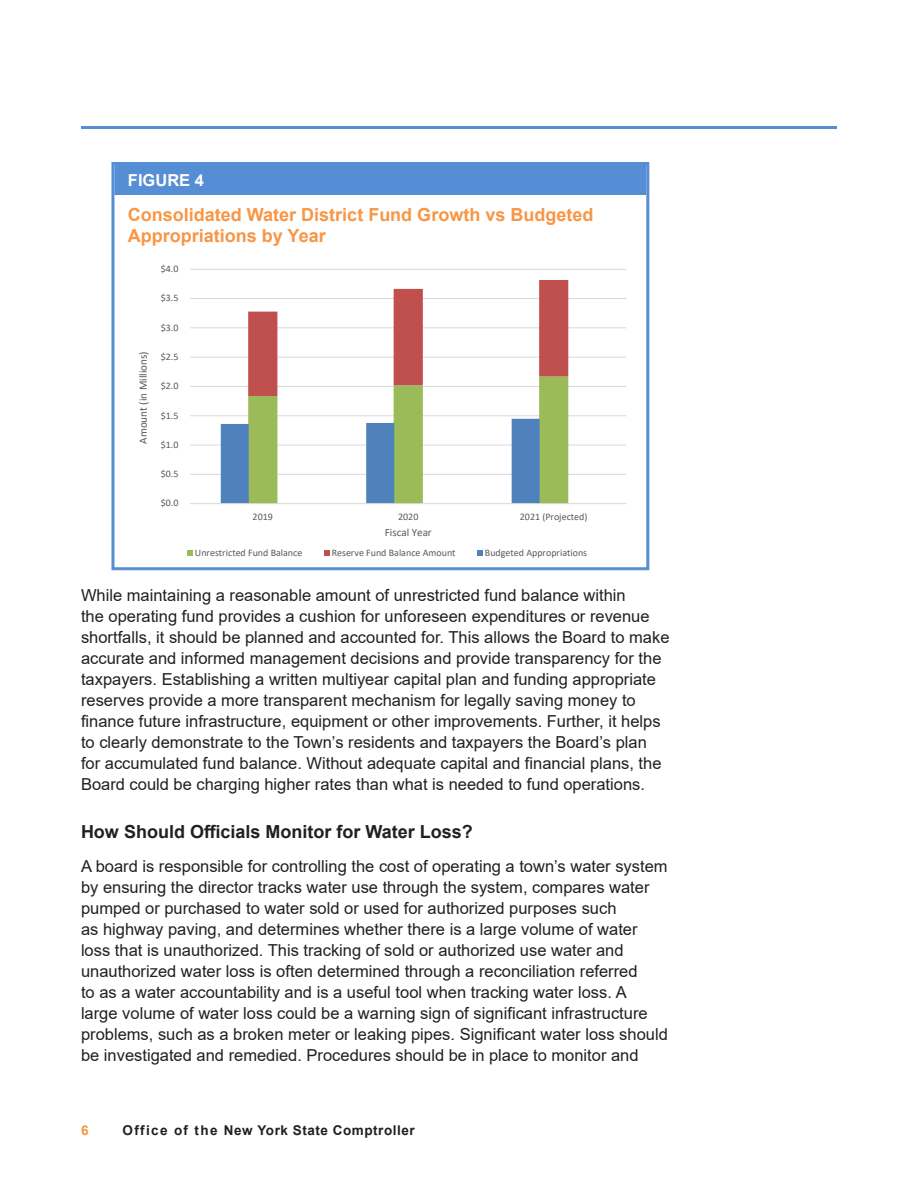
<style>
.page{position:relative;width:918px;height:1188px;background:#fff}
.page>*{position:absolute;margin:0;border:0;box-sizing:border-box;transform-origin:0 0}
._7_Figures{font:700 18px/21px "Arial";color:#f79646}
.Small_Subhead{font:700 18px "Arial";color:#231f20}
.Body_Text{font:16.5px/21px "Arial";color:#231f20}
._7_Figures-2{font:700 16.5px "Arial";color:#fff}
.t1{font:700 13.5px "Arial";letter-spacing:.04em;color:#231f20}
.t2{font:700 13.5px "Arial";color:#f79646}
.t3{font:11.1px "Calibri";color:#595959}
.t4{font:10.05px "Calibri";color:#595959}
</style>
<div class="page">
<hr style="left:81px;top:126px;width:756px;height:3px;background:#558ed5">
<div style="left:114px;top:165px;width:532px;height:30px;background:#558ed5"></div>
<div style="left:111px;top:162px;width:538px;height:408px;border:3px solid #558ed5"></div>
<svg style="left:187px;top:269px;width:440px;height:287px"></svg>
<p class="_7_Figures-2" style="left:128px;top:169px;width:78px">FIGURE 4</p>
<p class="_7_Figures" style="left:128px;top:204px;width:467px">Consolidated Water District Fund Growth vs Budgeted<br>Appropriations by Year</p>
<p class="t4" style="left:161px;top:262px;width:19px">$4.0</p>
<p class="t4" style="left:161px;top:291px;width:19px">$3.5</p>
<p class="t3" style="left:135px;top:444px;width:94px;rotate:-90deg">Amount (in Millions)</p>
<p class="t4" style="left:161px;top:320px;width:19px">$3.0</p>
<p class="t4" style="left:161px;top:350px;width:19px">$2.5</p>
<p class="t4" style="left:161px;top:379px;width:19px">$2.0</p>
<p class="t4" style="left:161px;top:408px;width:19px">$1.5</p>
<p class="t4" style="left:161px;top:438px;width:19px">$1.0</p>
<p class="t4" style="left:161px;top:467px;width:19px">$0.5</p>
<p class="t4" style="left:161px;top:496px;width:19px">$0.0</p>
<p class="t4" style="left:253px;top:509px;width:22px">2019</p>
<p class="t4" style="left:398px;top:509px;width:22px">2020</p>
<p class="t4" style="left:520px;top:509px;width:69px">2021 (Projected)</p>
<p class="t3" style="left:385px;top:525px;width:49px">Fiscal Year</p>
<p class="t4" style="left:195px;top:546px;width:109px">Unrestricted Fund Balance</p>
<p class="t4" style="left:332px;top:546px;width:125px">Reserve Fund Balance Amount</p>
<p class="t4" style="left:485px;top:546px;width:104px">Budgeted Appropriations</p>
<p class="Body_Text" style="left:81px;top:584px;width:590px">While maintaining a reasonable amount of unrestricted fund balance within<br>the operating fund provides a cushion for unforeseen expenditures or revenue shortfalls, it should be planned and accounted for. This allows the Board to make accurate and informed management decisions and provide transparency for the taxpayers. Establishing a written multiyear capital plan and funding appropriate reserves provide a more transparent mechanism for legally saving money to finance future infrastructure, equipment or other improvements. Further, it helps to clearly demonstrate to the Town’s residents and taxpayers the Board’s plan for accumulated fund balance. Without adequate capital and financial plans, the Board could be charging higher rates than what is needed to fund operations.</p>
<p class="Small_Subhead" style="left:81px;top:819px;width:393px">How Should Officials Monitor for Water Loss?</p>
<p class="Body_Text" style="left:81px;top:856px;width:588px">A board is responsible for controlling the cost of operating a town’s water system by ensuring the director tracks water use through the system, compares water pumped or purchased to water sold or used for authorized purposes such<br>as highway paving, and determines whether there is a large volume of water loss that is unauthorized. This tracking of sold or authorized use water and unauthorized water loss is often determined through a reconciliation referred<br>to as a water accountability and is a useful tool when tracking water loss. A<br>large volume of water loss could be a warning sign of significant infrastructure problems, such as a broken meter or leaking pipes. Significant water loss should be investigated and remedied. Procedures should be in place to monitor and</p>
<p class="t2" style="left:81px;top:1121px;width:9px">6</p>
<p class="t1" style="left:123px;top:1121px;width:294px">Office of the New York State Comptroller</p>
</div>
